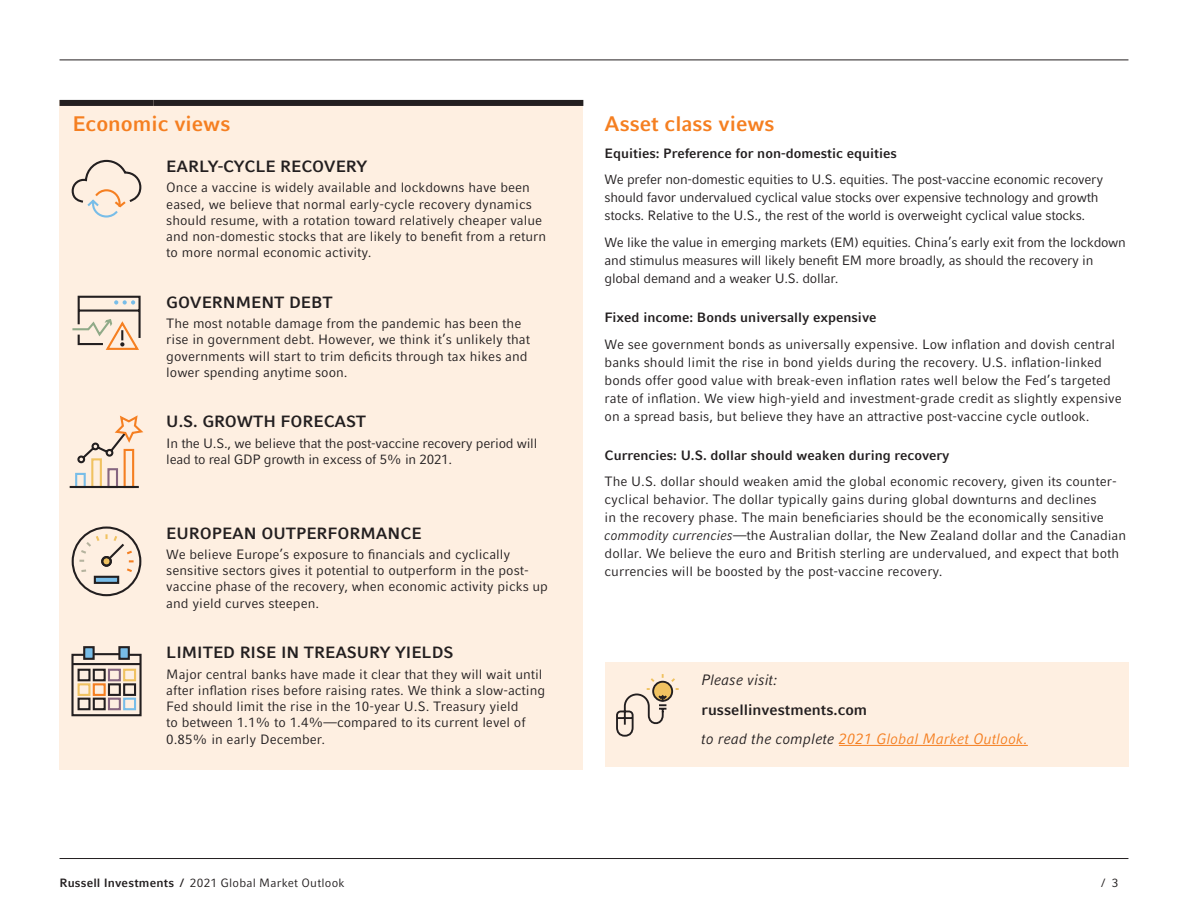
<style>
.page{position:relative;width:1188px;height:918px;background:#fff}
.page>*{position:absolute;margin:0;border:0;box-sizing:border-box;transform-origin:0 0}
.t1{font:700 21px "Compatil Fact LT Pro";color:#f57f21}
.t2{font:700 16.35px "Compatil Fact LT Pro";color:#231f20}
.t3{font:italic 15px/29.4px "Compatil Fact LT Pro";color:#f57f21}
.t4{font:italic 15px "Compatil Fact LT Pro";color:#231f20}
.t5{font:13.5px/16.2px "Compatil Fact LT Pro";color:#231f20}
.t6{font:13.5px/18px "Compatil Fact LT Pro";letter-spacing:-.02em;color:#231f20}
.t7{font:700 13.5px "Compatil Fact LT Pro";color:#231f20}
.t8{font:12px "Compatil Fact LT Pro";letter-spacing:.02em;color:#231f20}
.s1{font-style:italic}
.s2{font-weight:700;font-style:normal;color:#231f20}
.s3{color:#231f20}
.s4{font-weight:700}
</style>
<div class="page">
<hr style="left:60px;top:858px;width:1068px;height:1px;background:#231f20">
<hr style="left:60px;top:60px;width:1068px;height:1px;background:#231f20">
<div style="left:60px;top:100px;width:523px;height:669px;background:#feefe1"></div>
<div style="left:60px;top:100px;width:94px;height:6px;background:#231f20"></div>
<div style="left:154px;top:100px;width:429px;height:6px;background:#231f20"></div>
<svg style="left:71px;top:159px;width:71px;height:59px"></svg>
<svg style="left:72px;top:295px;width:69px;height:55px"></svg>
<div style="left:75px;top:473px;width:11px;height:15px;border:2px solid #78bde8"></div>
<div style="left:91px;top:458px;width:11px;height:30px;border:2px solid #f0c261"></div>
<div style="left:107px;top:468px;width:11px;height:20px;border:2px solid #866680"></div>
<div style="left:124px;top:449px;width:10px;height:39px;border:2px solid #f57f21"></div>
<hr style="left:70px;top:486px;width:69px;height:2px;background:#231f20">
<svg style="left:77px;top:415px;width:67px;height:49px"></svg>
<svg style="left:71px;top:526px;width:71px;height:71px"></svg>
<div style="left:95px;top:577px;width:23px;height:6px;background:#78bde8"></div>
<div style="left:94px;top:576px;width:25px;height:8px;border:2px solid #231f20"></div>
<svg style="left:102px;top:557px;width:9px;height:9px"></svg>
<div style="left:101px;top:556px;width:11px;height:11px;border:2px solid #231f20;border-radius:50%"></div>
<div style="left:84px;top:647px;width:10px;height:12px;background:#78bde8"></div>
<div style="left:83px;top:646px;width:12px;height:14px;border:2px solid #231f20"></div>
<div style="left:119px;top:647px;width:10px;height:12px;background:#78bde8"></div>
<div style="left:118px;top:646px;width:12px;height:14px;border:2px solid #231f20"></div>
<svg style="left:71px;top:652px;width:71px;height:65px"></svg>
<div style="left:108px;top:698px;width:13px;height:12px;border:2px solid #866680"></div>
<div style="left:123px;top:698px;width:13px;height:12px;border:2px solid #78bde8"></div>
<div style="left:605px;top:663px;width:523px;height:104px;background:#feefe1"></div>
<svg style="left:616px;top:674px;width:63px;height:63px"></svg>
<hr style="left:839px;top:745px;width:189px;height:1px;background:#f57f21">
<h1 class="t1" style="left:72px;top:112px;width:160px">Economic views</h1>
<p class="t2" style="left:166px;top:157px;width:202px">EARLY-CYCLE RECOVERY</p>
<p class="t5" style="left:166px;top:180px;width:382px">Once a vaccine is widely available and lockdowns have been eased, we believe that normal early-cycle recovery dynamics should resume, with a rotation toward relatively cheaper value and non-domestic stocks that are likely to benefit from a return to more normal economic activity.</p>
<p class="t2" style="left:166px;top:292px;width:168px">GOVERNMENT DEBT</p>
<p class="t5" style="left:166px;top:316px;width:365px">The most notable damage from the pandemic has been the rise in government debt. However, we think it’s unlikely that governments will start to trim deficits through tax hikes and lower spending anytime soon.</p>
<p class="t2" style="left:166px;top:412px;width:201px">U.S. GROWTH FORECAST</p>
<p class="t6" style="left:166px;top:435px;width:372px;line-height:16.2px">In the U.S., we believe that the post-vaccine recovery period will lead to real GDP growth in excess of 5% in 2021.</p>
<p class="t2" style="left:166px;top:523px;width:257px">EUROPEAN OUTPERFORMANCE</p>
<p class="t5" style="left:166px;top:546px;width:383px">We believe Europe’s exposure to financials and cyclically sensitive sectors gives it potential to outperform in the post&shy;vaccine phase of the recovery, when economic activity picks up and yield curves steepen.</p>
<p class="t2" style="left:166px;top:643px;width:289px">LIMITED RISE IN TREASURY YIELDS</p>
<p class="t5" style="left:166px;top:666px;width:380px">Major central banks have made it clear that they will wait until after inflation rises before raising rates. We think a slow-acting Fed should limit the rise in the 10-year U.S. Treasury yield<br>to between 1.1% to 1.4%—compared to its current level of 0.85% in early December.</p>
<h1 class="t1" style="left:605px;top:112px;width:171px">Asset class views</h1>
<p class="t7" style="left:605px;top:145px;width:294px">Equities: Preference for non-domestic equities</p>
<p class="t6" style="left:605px;top:171px;width:500px">We prefer non-domestic equities to U.S. equities. The post-vaccine economic recovery should favor undervalued cyclical value stocks over expensive technology and growth stocks. Relative to the U.S., the rest of the world is overweight cyclical value stocks.</p>
<p class="t6" style="left:605px;top:233px;width:523px">We like the value in emerging markets (EM) equities. China’s early exit from the lockdown and stimulus measures will likely benefit EM more broadly, as should the recovery in global demand and a weaker U.S. dollar.</p>
<p class="t7" style="left:605px;top:310px;width:273px">Fixed income: Bonds universally expensive</p>
<p class="t5" style="left:605px;top:335px;width:519px;line-height:18px">We see government bonds as universally expensive. Low inflation and dovish central banks should limit the rise in bond yields during the recovery. U.S. inflation-linked bonds offer good value with break-even inflation rates well below the Fed’s targeted rate of inflation. We view high-yield and investment-grade credit as slightly expensive on a spread basis, but believe they have an attractive post-vaccine cycle outlook.</p>
<p class="t7" style="left:605px;top:447px;width:346px">Currencies: U.S. dollar should weaken during recovery</p>
<p class="t5" style="left:605px;top:473px;width:523px;line-height:18px">The U.S. dollar should weaken amid the global economic recovery, given its counter&shy;cyclical behavior. The dollar typically gains during global downturns and declines<br>in the recovery phase. The main beneficiaries should be the economically sensitive <span class="s1">commodity currencies</span>—the Australian dollar, the New Zealand dollar and the Canadian dollar. We believe the euro and British sterling are undervalued, and expect that both currencies will be boosted by the post-vaccine recovery.</p>
<p class="t4" style="left:702px;top:671px;width:78px">Please visit:</p>
<p class="t3" style="left:702px;top:695px;width:328px"><span class="s2">russellinvestments.com<br></span><span class="s3">to read the complete</span> 2021 Global Market Outlook.</p>
<p class="t8" style="left:60px;top:875px;width:287px"><span class="s4">Russell Investments /</span> 2021 Global Market Outlook</p>
<p class="t8" style="left:1102px;top:875px;width:19px">/ 3</p>
</div>
